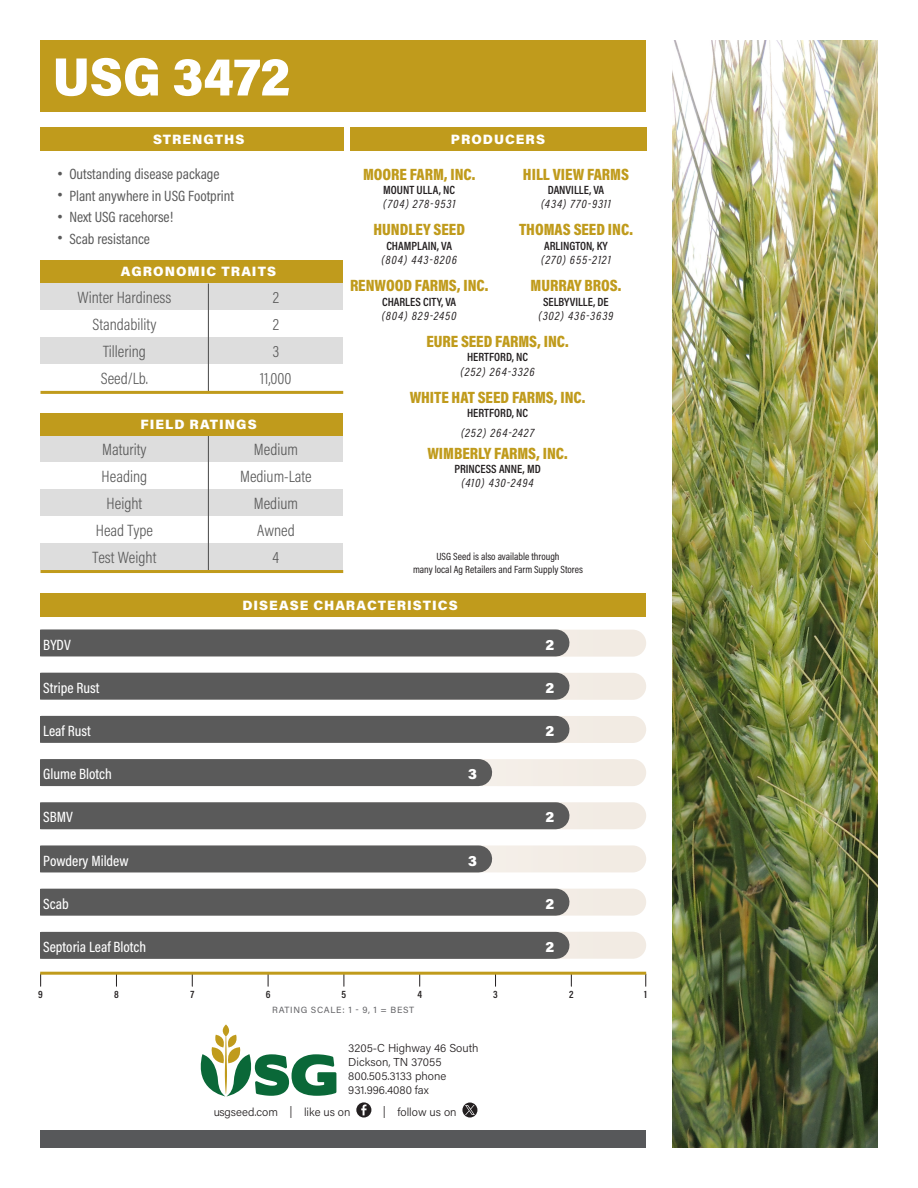
<style>
.page{position:relative;width:918px;height:1188px;background:#fff}
.page>*{position:absolute;margin:0;border:0;box-sizing:border-box;transform-origin:0 0}
.t1{font:900 54px "Acumin Pro Semi Condensed";color:#fff}
._1_Producer_Name{font:900 16.5px "Acumin Pro Cond";color:#c09b1c}
.t2{font:300 16.5px "Acumin Pro Condensed";color:#595959}
.t3{font:15px "Acumin Pro Condensed";color:#595959}
.t4{font:500 15px "Acumin Pro Condensed";color:#fff}
.t5{font:900 15px "Acumin Pro";color:#fff}
.t6{font:900 13.5px "Acumin Pro";letter-spacing:.075em;color:#fff}
._3_phone{font:italic 12px "Acumin Pro Cond";letter-spacing:.075em;color:#231f20}
._2_city_state{font:600 12px "Acumin Pro Cond";color:#231f20}
.t7{font:300 11.55px/13.8px "Acumin Pro";color:#231f20}
.t8{font:10.5px/12.6px "Acumin Pro Cond";color:#231f20;text-align:center}
.t9{font:600 10.5px "Acumin Pro Cond";color:#231f20}
.t10{font:9px "Acumin Pro";letter-spacing:.075em;color:#636366}
.s1{font-family:"Arial"}
</style>
<div class="page">
<svg style="left:40px;top:630px;width:606px;height:27px;background:#d5d1cb"></svg>
<svg style="left:40px;top:759px;width:606px;height:27px;background:#e8e2db"></svg>
<svg style="left:40px;top:673px;width:606px;height:27px;background:#ded8d1"></svg>
<svg style="left:40px;top:802px;width:606px;height:27px;background:#ded8d2"></svg>
<svg style="left:40px;top:716px;width:606px;height:27px;background:#ddd8d1"></svg>
<svg style="left:40px;top:845px;width:606px;height:27px;background:#e8e2dc"></svg>
<svg style="left:40px;top:932px;width:606px;height:27px;background:#ddd8d1"></svg>
<svg style="left:40px;top:889px;width:606px;height:27px;background:#ded8d2"></svg>
<img style="left:673px;top:40px;width:205px;height:1107px">
<svg style="left:201px;top:1024px;width:135px;height:72px"></svg>
<svg style="left:356px;top:1102px;width:15px;height:16px"></svg>
<svg style="left:462px;top:1103px;width:15px;height:15px"></svg>
<div style="left:40px;top:593px;width:606px;height:24px;background:#c09b1c"></div>
<div style="left:40px;top:260px;width:303px;height:24px;background:#c09b1c"></div>
<div style="left:40px;top:413px;width:303px;height:23px;background:#c09b1c"></div>
<div style="left:40px;top:127px;width:304px;height:24px;background:#c09b1c"></div>
<svg style="left:645px;top:974px;width:1px;height:12px"></svg>
<svg style="left:40px;top:974px;width:1px;height:12px"></svg>
<hr style="left:42px;top:972px;width:603px;height:3px;background:#c09b1c">
<div style="left:350px;top:127px;width:296px;height:24px;background:#c09b1c"></div>
<div style="left:40px;top:40px;width:606px;height:72px;background:#c09b1c"></div>
<div style="left:40px;top:1130px;width:606px;height:18px;background:#57585a"></div>
<div style="left:42px;top:629px;width:514px;height:27px;background:#5a5a5a"></div>
<div style="left:42px;top:673px;width:514px;height:27px;background:#5a5a5a"></div>
<div style="left:42px;top:716px;width:514px;height:27px;background:#5a5a5a"></div>
<div style="left:42px;top:759px;width:437px;height:27px;background:#5a5a5a"></div>
<div style="left:42px;top:802px;width:514px;height:27px;background:#5a5a5a"></div>
<div style="left:42px;top:845px;width:437px;height:27px;background:#5a5a5a"></div>
<div style="left:42px;top:889px;width:514px;height:27px;background:#5a5a5a"></div>
<div style="left:42px;top:932px;width:514px;height:27px;background:#5a5a5a"></div>
<div style="left:40px;top:436px;width:303px;height:26px;background:#ddd"></div>
<div style="left:40px;top:489px;width:303px;height:27px;background:#ddd"></div>
<div style="left:40px;top:543px;width:303px;height:27px;background:#ddd"></div>
<hr style="left:208px;top:436px;width:1px;height:134px;background:#595959">
<div style="left:40px;top:284px;width:303px;height:26px;background:#ddd"></div>
<div style="left:40px;top:338px;width:303px;height:26px;background:#ddd"></div>
<hr style="left:208px;top:284px;width:1px;height:108px;background:#595959">
<hr style="left:40px;top:391px;width:303px;height:3px;background:#c09b1c">
<hr style="left:40px;top:570px;width:303px;height:3px;background:#c09b1c">
<p class="t1" style="left:53px;top:39px;width:239px">USG 3472</p>
<p class="t6" style="left:153px;top:129px;width:93px">STRENGTHS</p>
<p class="t3" style="left:57px;top:165px;width:164px"><span class="s1">•</span> Outstanding disease package</p>
<p class="t3" style="left:57px;top:186px;width:178px"><span class="s1">•</span> Plant anywhere in USG Footprint</p>
<p class="t3" style="left:57px;top:208px;width:117px"><span class="s1">•</span> Next USG racehorse!</p>
<p class="t3" style="left:57px;top:229px;width:94px"><span class="s1">•</span> Scab resistance</p>
<p class="t6" style="left:121px;top:262px;width:157px">AGRONOMIC TRAITS</p>
<p class="t2" style="left:78px;top:286px;width:95px">Winter Hardiness</p>
<p class="t2" style="left:273px;top:286px;width:8px">2</p>
<p class="t2" style="left:93px;top:313px;width:65px">Standability</p>
<p class="t2" style="left:273px;top:313px;width:8px">2</p>
<p class="t2" style="left:103px;top:340px;width:44px">Tillering</p>
<p class="t2" style="left:273px;top:340px;width:8px">3</p>
<p class="t2" style="left:101px;top:367px;width:49px">Seed/Lb.</p>
<p class="t2" style="left:260px;top:367px;width:33px">11,000</p>
<p class="t6" style="left:141px;top:415px;width:118px">FIELD RATINGS</p>
<p class="t2" style="left:102px;top:439px;width:46px">Maturity</p>
<p class="t2" style="left:254px;top:439px;width:46px">Medium</p>
<p class="t2" style="left:102px;top:466px;width:47px">Heading</p>
<p class="t2" style="left:240px;top:466px;width:73px">Medium-Late</p>
<p class="t2" style="left:107px;top:493px;width:37px">Height</p>
<p class="t2" style="left:254px;top:493px;width:46px">Medium</p>
<p class="t2" style="left:96px;top:520px;width:59px">Head Type</p>
<p class="t2" style="left:257px;top:520px;width:39px">Awned</p>
<p class="t2" style="left:92px;top:547px;width:65px">Test Weight</p>
<p class="t2" style="left:273px;top:547px;width:8px">4</p>
<p class="t6" style="left:451px;top:129px;width:96px">PRODUCERS</p>
<p class="_1_Producer_Name" style="left:363px;top:163px;width:114px">MOORE FARM, INC.</p>
<p class="_2_city_state" style="left:383px;top:182px;width:73px">MOUNT ULLA, NC</p>
<p class="_3_phone" style="left:383px;top:196px;width:74px">(704) 278-9531</p>
<p class="_1_Producer_Name" style="left:373px;top:219px;width:93px">HUNDLEY SEED</p>
<p class="_2_city_state" style="left:386px;top:238px;width:67px">CHAMPLAIN, VA</p>
<p class="_3_phone" style="left:381px;top:252px;width:77px">(804) 443-8206</p>
<p class="_1_Producer_Name" style="left:350px;top:275px;width:140px">RENWOOD FARMS, INC.</p>
<p class="_2_city_state" style="left:382px;top:294px;width:76px">CHARLES CITY, VA</p>
<p class="_3_phone" style="left:382px;top:308px;width:76px">(804) 829-2450</p>
<p class="_1_Producer_Name" style="left:523px;top:163px;width:108px">HILL VIEW FARMS</p>
<p class="_2_city_state" style="left:548px;top:182px;width:58px">DANVILLE, VA</p>
<p class="_3_phone" style="left:541px;top:196px;width:71px">(434) 770-9311</p>
<p class="_1_Producer_Name" style="left:519px;top:219px;width:115px">THOMAS SEED INC.</p>
<p class="_2_city_state" style="left:544px;top:238px;width:65px">ARLINGTON, KY</p>
<p class="_3_phone" style="left:541px;top:252px;width:71px">(270) 655-2121</p>
<p class="_1_Producer_Name" style="left:531px;top:275px;width:92px">MURRAY BROS.</p>
<p class="_2_city_state" style="left:543px;top:294px;width:67px">SELBYVILLE, DE</p>
<p class="_3_phone" style="left:539px;top:308px;width:76px">(302) 436-3639</p>
<p class="_1_Producer_Name" style="left:426px;top:330px;width:144px">EURE SEED FARMS, INC.</p>
<p class="_2_city_state" style="left:467px;top:349px;width:63px">HERTFORD, NC</p>
<p class="_3_phone" style="left:461px;top:364px;width:76px">(252) 264-3326</p>
<p class="_1_Producer_Name" style="left:410px;top:386px;width:177px">WHITE HAT SEED FARMS, INC.</p>
<p class="_2_city_state" style="left:467px;top:405px;width:63px">HERTFORD, NC</p>
<p class="_3_phone" style="left:461px;top:425px;width:75px">(252) 264-2427</p>
<p class="_1_Producer_Name" style="left:427px;top:442px;width:142px">WIMBERLY FARMS, INC.</p>
<p class="_2_city_state" style="left:454px;top:461px;width:88px">PRINCESS ANNE, MD</p>
<p class="_3_phone" style="left:462px;top:475px;width:74px">(410) 430-2494</p>
<p class="t8" style="left:413px;top:550px;width:172px">USG Seed is also available through<br>many local Ag Retailers and Farm Supply Stores</p>
<p class="t6" style="left:242px;top:595px;width:217px">DISEASE CHARACTERISTICS</p>
<p class="t4" style="left:43px;top:635px;width:29px">BYDV</p>
<p class="t5" style="left:546px;top:634px;width:10px">2</p>
<p class="t4" style="left:43px;top:678px;width:58px">Stripe Rust</p>
<p class="t5" style="left:546px;top:677px;width:10px">2</p>
<p class="t4" style="left:43px;top:721px;width:49px">Leaf Rust</p>
<p class="t5" style="left:546px;top:720px;width:10px">2</p>
<p class="t4" style="left:43px;top:764px;width:70px">Glume Blotch</p>
<p class="t5" style="left:468px;top:763px;width:10px">3</p>
<p class="t4" style="left:43px;top:807px;width:31px">SBMV</p>
<p class="t5" style="left:546px;top:806px;width:10px">2</p>
<p class="t4" style="left:43px;top:851px;width:87px">Powdery Mildew</p>
<p class="t5" style="left:468px;top:850px;width:10px">3</p>
<p class="t4" style="left:43px;top:894px;width:27px">Scab</p>
<p class="t5" style="left:546px;top:893px;width:10px">2</p>
<p class="t4" style="left:43px;top:937px;width:105px">Septoria Leaf Blotch</p>
<p class="t5" style="left:546px;top:936px;width:10px">2</p>
<p class="t9" style="left:38px;top:988px;width:6px">9</p>
<p class="t9" style="left:114px;top:988px;width:6px">8</p>
<p class="t9" style="left:190px;top:988px;width:5px">7</p>
<p class="t9" style="left:266px;top:988px;width:6px">6</p>
<p class="t9" style="left:342px;top:988px;width:6px">5</p>
<p class="t9" style="left:417px;top:988px;width:6px">4</p>
<p class="t9" style="left:493px;top:988px;width:6px">3</p>
<p class="t9" style="left:569px;top:988px;width:6px">2</p>
<p class="t9" style="left:644px;top:988px;width:4px">1</p>
<p class="t10" style="left:272px;top:1004px;width:144px">RATING SCALE: 1 - 9, 1 = BEST</p>
<p class="t7" style="left:348px;top:1041px;width:132px">3205-C Highway 46 South<br>Dickson, TN 37055<br>800.505.3133 phone<br>931.996.4080 fax</p>
<p class="t7" style="left:213px;top:1105px;width:139px">usgseed.com | like us on</p>
<p class="t7" style="left:383px;top:1105px;width:75px">| follow us on</p>
</div>
